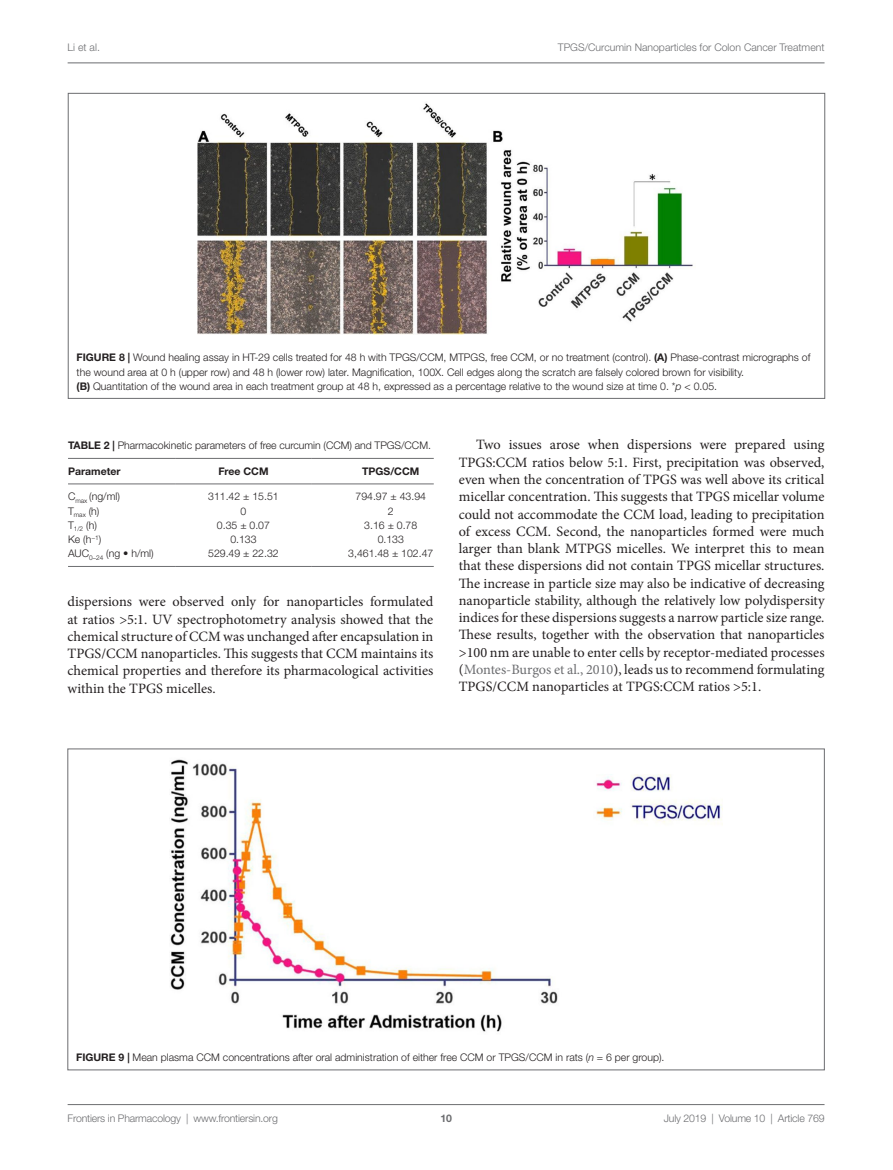
<style>
.page{position:relative;width:893px;height:1170px;background:#fff}
.page>*{position:absolute;margin:0;border:0;box-sizing:border-box;transform-origin:0 0}
.T{font:14.25px/17.2px "Minion Pro";color:#231f20;text-align:justify}
.FC{font:300 10.5px/14.2px "Helvetica Neue LT Std";color:#231f20}
.TB{font:300 10.5px "Helvetica Neue LT Std";color:#231f20}
.t1{font:300 10.5px "Helvetica Neue LT Std";letter-spacing:-.015em;color:#6c6d70}
.TT{font:300 10.5px "Helvetica Neue LT Std";letter-spacing:-.005em;color:#231f20}
.TCH{font:700 10.5px "Helvetica Neue LT Std";color:#231f20}
.t2{font:700 10.5px "Helvetica Neue LT Std";color:#6c6d70}
.s1{font-weight:700}
.s2{font-style:italic}
.s3{color:#6c6d70}
</style>
<div class="page">
<hr style="left:68px;top:63px;width:756px;height:1px;background:#6c6d70">
<hr style="left:68px;top:1104px;width:756px;height:1px;background:#6c6d70">
<hr style="left:68px;top:458px;width:107px;height:1px;background:#6c6d70">
<hr style="left:175px;top:458px;width:137px;height:1px;background:#6c6d70">
<hr style="left:312px;top:458px;width:122px;height:1px;background:#6c6d70">
<hr style="left:68px;top:483px;width:107px;height:1px;background:#6c6d70">
<hr style="left:175px;top:483px;width:137px;height:1px;background:#6c6d70">
<hr style="left:312px;top:483px;width:122px;height:1px;background:#6c6d70">
<hr style="left:68px;top:566px;width:107px;height:1px;background:#6c6d70">
<hr style="left:175px;top:566px;width:137px;height:1px;background:#6c6d70">
<hr style="left:312px;top:566px;width:122px;height:1px;background:#6c6d70">
<img style="left:170px;top:759px;width:552px;height:273px">
<img style="left:198px;top:103px;width:495px;height:231px">
<p class="t1" style="left:68px;top:41px;width:34px">Li et al.</p>
<p class="t1" style="left:558px;top:41px;width:268px">TPGS/Curcumin Nanoparticles for Colon Cancer Treatment</p>
<p class="FC" style="left:77px;top:350px;width:735px"><span class="s1">FIGURE 8 |</span> Wound healing assay in HT-29 cells treated for 48 h with TPGS/CCM, MTPGS, free CCM, or no treatment (control). <span class="s1">(A)</span> Phase-contrast micrographs of the wound area at 0 h (upper row) and 48 h (lower row) later. Magnification, 100X. Cell edges along the scratch are falsely colored brown for visibility.<br><span class="s1">(B)</span> Quantitation of the wound area in each treatment group at 48 h, expressed as a percentage relative to the wound size at time 0. *<span class="s2">p</span> &lt; 0.05.</p>
<p class="TT" style="left:68px;top:439px;width:364px"><span class="s1">TABLE 2 |</span> Pharmacokinetic parameters of free curcumin (CCM) and TPGS/CCM.</p>
<p class="TCH" style="left:68px;top:464px;width:54px">Parameter</p>
<p class="TCH" style="left:218px;top:464px;width:52px">Free CCM</p>
<p class="TCH" style="left:362px;top:464px;width:59px">TPGS/CCM</p>
<p class="TB" style="left:68px;top:490px;width:53px">C<sub>max</sub> (ng/ml)</p>
<p class="TB" style="left:208px;top:490px;width:72px">311.42 ± 15.51</p>
<p class="TB" style="left:356px;top:490px;width:72px">794.97 ± 43.94</p>
<p class="TB" style="left:68px;top:504px;width:33px">T<sub>max</sub> (h)</p>
<p class="TB" style="left:241px;top:504px;width:7px">0</p>
<p class="TB" style="left:388px;top:504px;width:7px">2</p>
<p class="TB" style="left:68px;top:518px;width:30px">T<sub>1/2</sub> (h)</p>
<p class="TB" style="left:217px;top:518px;width:55px">0.35 ± 0.07</p>
<p class="TB" style="left:364px;top:518px;width:55px">3.16 ± 0.78</p>
<p class="TB" style="left:68px;top:533px;width:35px">Ke (h<sup>−1</sup>)</p>
<p class="TB" style="left:230px;top:533px;width:28px">0.133</p>
<p class="TB" style="left:378px;top:533px;width:28px">0.133</p>
<p class="TB" style="left:68px;top:547px;width:87px">AUC<sub>0–24</sub> (ng • h/ml)</p>
<p class="TB" style="left:208px;top:547px;width:72px">529.49 ± 22.32</p>
<p class="TB" style="left:348px;top:547px;width:87px">3,461.48 ± 102.47</p>
<p class="T" style="left:68px;top:593px;width:367px">dispersions were observed only for nanoparticles formulated at ratios &gt;5:1. UV spectrophotometry analysis showed that the chemical structure of CCM was unchanged after encapsulation in TPGS/CCM nanoparticles. This suggests that CCM maintains its chemical properties and therefore its pharmacological activities within the TPGS micelles.</p>
<p class="T" style="left:459px;top:436px;width:367px;text-indent:17px">Two issues arose when dispersions were prepared using TPGS:CCM ratios below 5:1. First, precipitation was observed, even when the concentration of TPGS was well above its critical micellar concentration. This suggests that TPGS micellar volume could not accommodate the CCM load, leading to precipitation of excess CCM. Second, the nanoparticles formed were much larger than blank MTPGS micelles. We interpret this to mean that these dispersions did not contain TPGS micellar structures.<br>The increase in particle size may also be indicative of decreasing nanoparticle stability, although the relatively low polydispersity indices for these dispersions suggests a narrow particle size range.<br>These results, together with the observation that nanoparticles &gt;100 nm are unable to enter cells by receptor-mediated processes (<span class="s3">Montes-Burgos et al., 2010</span>), leads us to recommend formulating TPGS/CCM nanoparticles at TPGS:CCM ratios &gt;5:1.</p>
<p class="FC" style="left:76px;top:1050px;width:590px"><span class="s1">FIGURE 9 |</span> Mean plasma CCM concentrations after oral administration of either free CCM or TPGS/CCM in rats (<span class="s2">n</span> = 6 per group).</p>
<p class="t1" style="left:68px;top:1111px;width:212px">Frontiers in Pharmacology | www.frontiersin.org</p>
<p class="t2" style="left:440px;top:1111px;width:13px">10</p>
<p class="t1" style="left:664px;top:1111px;width:162px">July 2019 | Volume 10 | Article 769</p>
</div>
